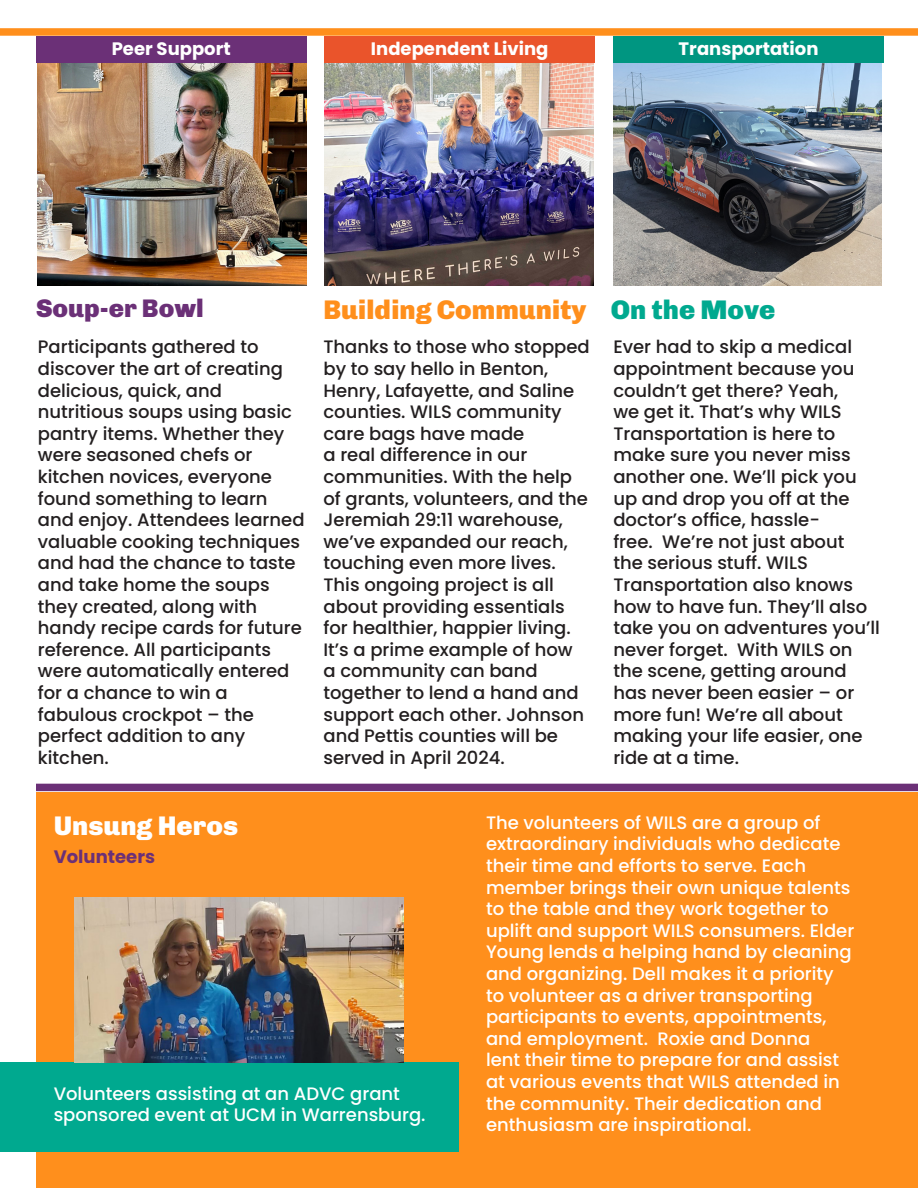
<style>
.page{position:relative;width:918px;height:1188px;background:#fff}
.page>*{position:absolute;margin:0;border:0;box-sizing:border-box;transform-origin:0 0}
.t1{font:900 27px "Chivo";color:#ff8f1c}
.t2{font:900 27px "Chivo";color:#fff}
.t3{font:900 27px "Chivo";color:#00a98f}
.t4{font:900 25.5px "Chivo";color:#6b3077}
.t5{font:500 18px/21.6px "Poppins";color:#231f20}
.t6{font:500 18px/21.6px "Poppins";color:#fff}
.t7{font:700 18px "Poppins";color:#fff}
.t8{font:700 18px "Poppins";color:#6b3077}
</style>
<div class="page">
<div style="left:0;top:28px;width:918px;height:8px;background:#ff8f1c"></div>
<div style="left:36px;top:792px;width:882px;height:396px;background:#ff8f1c"></div>
<div style="left:0;top:1063px;width:459px;height:89px;background:#00a98f"></div>
<img style="left:38px;top:63px;width:268px;height:223px">
<img style="left:324px;top:63px;width:269px;height:223px">
<img style="left:613px;top:63px;width:269px;height:223px">
<div style="left:36px;top:784px;width:882px;height:7px;background:#6b3077"></div>
<div style="left:36px;top:36px;width:270px;height:27px;background:#6b3077"></div>
<div style="left:324px;top:36px;width:271px;height:27px;background:#ea542b"></div>
<div style="left:613px;top:36px;width:271px;height:27px;background:#009681"></div>
<img style="left:74px;top:897px;width:329px;height:166px">
<p class="t7" style="left:112px;top:38px;width:121px">Peer Support</p>
<p class="t7" style="left:371px;top:38px;width:179px">Independent Living</p>
<p class="t7" style="left:679px;top:38px;width:141px">Transportation</p>
<p class="t4" style="left:36px;top:289px;width:169px">Soup-er Bowl</p>
<p class="t1" style="left:323px;top:289px;width:264px">Building Community</p>
<p class="t3" style="left:611px;top:289px;width:166px">On the Move</p>
<p class="t5" style="left:38px;top:336px;width:268px">Participants gathered to discover the art of creating delicious, quick, and nutritious soups using basic pantry items. Whether they were seasoned chefs or kitchen novices, everyone found something to learn and enjoy. Attendees learned valuable cooking techniques and had the chance to taste and take home the soups they created, along with handy recipe cards for future reference. All participants were automatically entered for a chance to win a fabulous crockpot – the perfect addition to any kitchen.</p>
<p class="t5" style="left:613px;top:336px;width:268px">Ever had to skip a medical appointment because you couldn’t get there? Yeah,<br>we get it. That’s why WILS<br>Transportation is here to make sure you never miss another one. We’ll pick you up and drop you off at the doctor’s office, hassle-<br>free. We’re not just about<br>the serious stuff. WILS<br>Transportation also knows how to have fun. They’ll also take you on adventures you’ll never forget. With WILS on the scene, getting around has never been easier – or more fun! We’re all about making your life easier, one ride at a time.</p>
<p class="t5" style="left:323px;top:336px;width:268px">Thanks to those who stopped by to say hello in Benton,<br>Henry, Lafayette, and Saline counties. WILS community care bags have made<br>a real difference in our communities. With the help of grants, volunteers, and the<br>Jeremiah 29:11 warehouse, we’ve expanded our reach, touching even more lives.<br>This ongoing project is all about providing essentials for healthier, happier living.<br>It’s a prime example of how<br>a community can band together to lend a hand and support each other. Johnson and Pettis counties will be served in April 2024.</p>
<p class="t2" style="left:54px;top:805px;width:186px">Unsung Heros</p>
<p class="t8" style="left:54px;top:846px;width:103px">Volunteers</p>
<p class="t6" style="left:54px;top:1083px;width:373px">Volunteers assisting at an ADVC grant sponsored event at UCM in Warrensburg.</p>
<p class="t6" style="left:486px;top:812px;width:370px">The volunteers of WILS are a group of extraordinary individuals who dedicate their time and efforts to serve. Each member brings their own unique talents to the table and they work together to uplift and support WILS consumers. Elder Young lends a helping hand by cleaning and organizing. Dell makes it a priority to volunteer as a driver transporting participants to events, appointments, and employment. Roxie and Donna<br>lent their time to prepare for and assist at various events that WILS attended in the community. Their dedication and enthusiasm are inspirational.</p>
</div>
